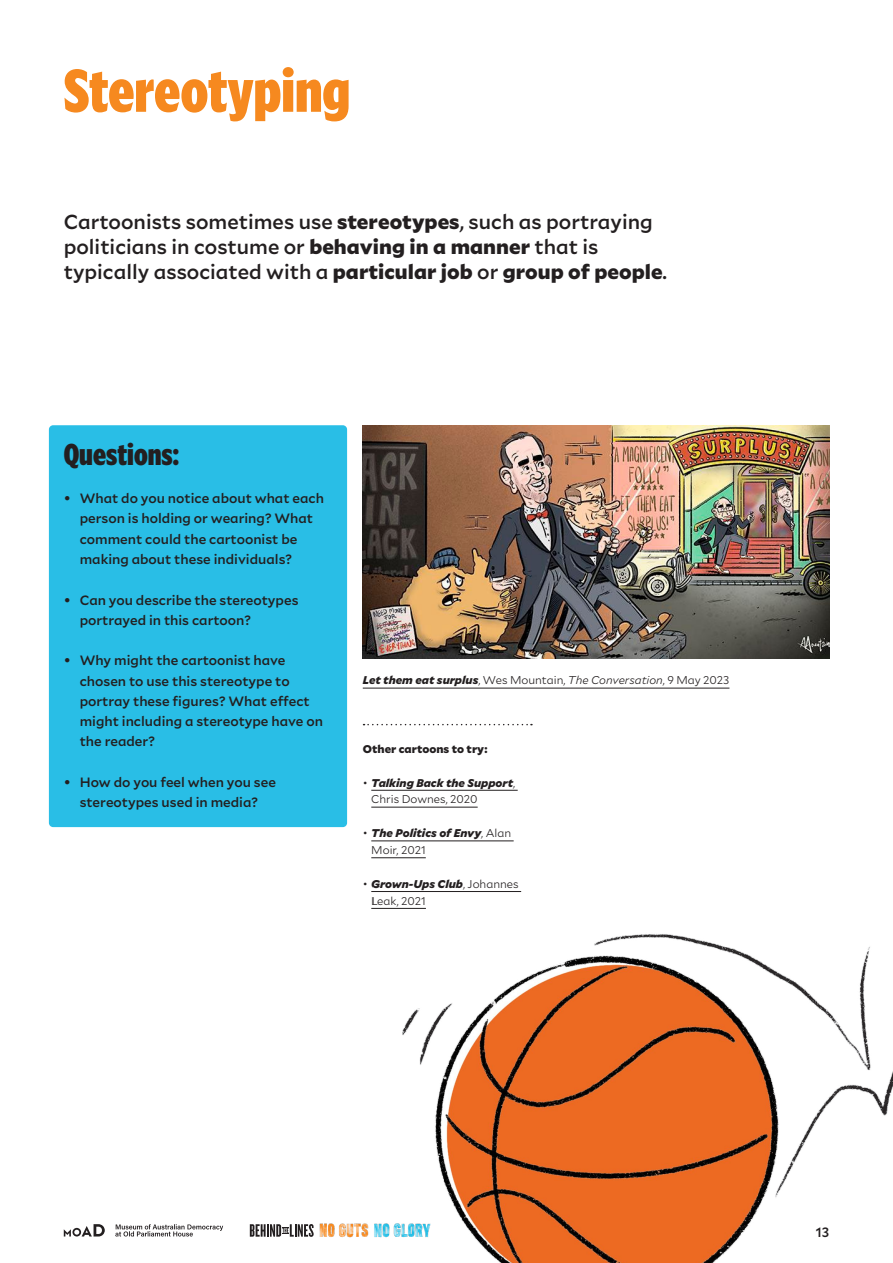
<style>
.page{position:relative;width:893px;height:1263px;background:#fff}
.page>*{position:absolute;margin:0;border:0;box-sizing:border-box;transform-origin:0 0}
.t1{font:900 60px "Mallory X Condensed";color:#f6891f}
.t2{font:900 30px "Mallory X Condensed";color:#231f20}
.t3{font:500 20.25px/25.3px "Mallory";color:#231f20}
.t4{font:500 13.5px/20.2px "Mallory";color:#231f20}
.t5{font:300 11.25px/16.8px "Mallory";color:#231f20}
.t6{font:italic 900 11.25px/16.8px "Mallory";color:#231f20}
.t7{font:900 11.25px "Mallory";color:#231f20}
.s1{font-weight:900}
.s2{font-weight:900;font-style:italic}
.s3{font-style:italic}
.s4{font-weight:300;font-style:normal}
</style>
<div class="page">
<svg style="left:64px;top:1224px;width:41px;height:12px"></svg>
<svg style="left:115px;top:1224px;width:108px;height:12px"></svg>
<svg style="left:250px;top:1224px;width:64px;height:13px"></svg>
<img style="left:319px;top:1223px;width:56px;height:15px">
<div style="left:49px;top:425px;width:298px;height:402px;background:#29bee6;border-radius:4px"></div>
<hr style="left:371px;top:790px;width:147px;height:1px;background:#231f20">
<hr style="left:371px;top:807px;width:107px;height:1px;background:#231f20">
<hr style="left:371px;top:840px;width:143px;height:1px;background:#231f20">
<hr style="left:371px;top:857px;width:55px;height:1px;background:#231f20">
<hr style="left:371px;top:891px;width:150px;height:1px;background:#231f20">
<hr style="left:371px;top:908px;width:55px;height:1px;background:#231f20">
<svg style="left:363px;top:724px;width:169px;height:1px"></svg>
<hr style="left:363px;top:688px;width:366px;height:1px;background:#231f20">
<img style="left:363px;top:425px;width:466px;height:233px">
<img style="left:375px;top:891px;width:518px;height:372px">
<h1 class="t1" style="left:64px;top:48px;width:288px">Stereotyping</h1>
<h3 class="t3" style="left:64px;top:208px;width:605px">Cartoonists sometimes use <span class="s1">stereotypes</span>, such as portraying politicians in costume or <span class="s1">behaving in a manner</span> that is typically associated with a <span class="s1">particular job</span> or <span class="s1">group of people</span>.</h3>
<h2 class="t2" style="left:64px;top:433px;width:117px">Questions:</h2>
<p class="t4" style="left:80px;top:488px;width:246px;text-indent:-16px">• What do you notice about what each person is holding or wearing? What comment could the cartoonist be making about these individuals?</p>
<p class="t4" style="left:80px;top:589px;width:220px;text-indent:-16px">• Can you describe the stereotypes portrayed in this cartoon?</p>
<p class="t4" style="left:80px;top:650px;width:245px;text-indent:-16px">• Why might the cartoonist have chosen to use this stereotype to portray these figures? What effect might including a stereotype have on the reader?</p>
<p class="t4" style="left:64px;top:771px;width:214px;text-align:center">• How do you feel when you see stereotypes used in media?</p>
<p class="t5" style="left:363px;top:671px;width:368px"><span class="s2">Let them eat surplus</span>, Wes Mountain, <span class="s3">The Conversation</span>, 9 May 2023</p>
<p class="t7" style="left:363px;top:740px;width:126px">Other cartoons to try:</p>
<p class="t6" style="left:371px;top:773px;width:145px;text-indent:-9px"><span class="s4">•</span> Talking Back the Support<span class="s4">,<br>Chris Downes, 2020</span></p>
<p class="t6" style="left:371px;top:824px;width:141px;text-indent:-9px"><span class="s4">•</span> The Politics of Envy<span class="s4">, Alan<br>Moir, 2021</span></p>
<p class="t5" style="left:371px;top:875px;width:149px;text-indent:-9px">• <span class="s2">Grown-Ups Club</span>, Johannes<br>Leak, 2021</p>
<p class="t4" style="left:816px;top:1221px;width:15px">13</p>
</div>
